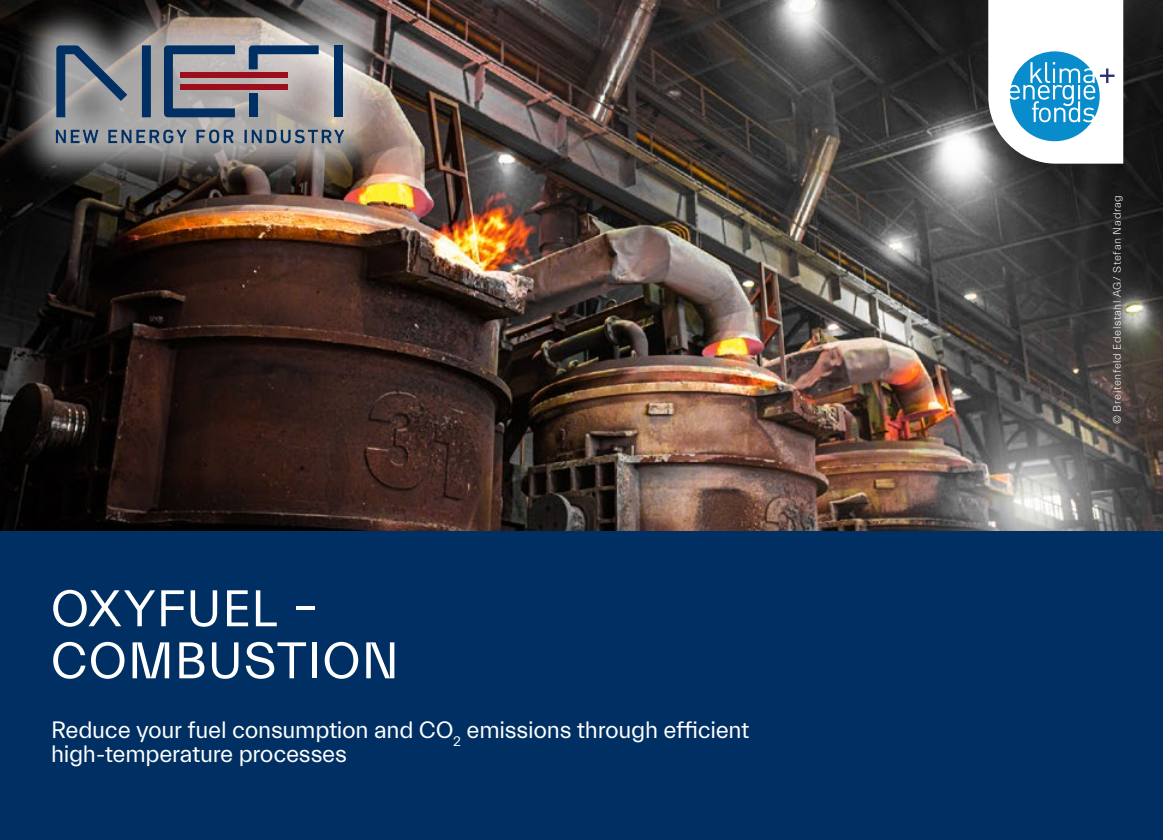
<style>
.page{position:relative;width:1163px;height:840px;background:#fff}
.page>*{position:absolute;margin:0;border:0;box-sizing:border-box;transform-origin:0 0}
.t1{font:52px/52px "Everett";letter-spacing:.01em;color:#fff}
.t2{font:24px/24px "Everett";letter-spacing:-.01em;color:#fff}
.t3{font:300 11px "Everett";letter-spacing:.055em;color:#fff}
</style>
<div class="page">
<div style="left:0;top:527px;width:1162px;height:312px;background:#003063"></div>
<img style="left:0;top:0;width:1162px;height:530px">
<div style="left:13px;top:2px;width:373px;height:184px;background:#fff;opacity:.65"></div>
<svg style="left:56px;top:45px;width:95px;height:72px;background:#707c8a"></svg>
<svg style="left:164px;top:45px;width:71px;height:72px;background:#708093"></svg>
<div style="left:334px;top:45px;width:9px;height:72px;background:#003063"></div>
<div style="left:180px;top:72px;width:107px;height:6px;background:#9d0e1c"></div>
<div style="left:249px;top:93px;width:9px;height:24px;background:#003063"></div>
<svg style="left:249px;top:45px;width:69px;height:24px;background:#74869b"></svg>
<div style="left:180px;top:84px;width:107px;height:6px;background:#9d0e1c"></div>
<svg style="left:56px;top:130px;width:42px;height:13px"></svg>
<svg style="left:108px;top:129px;width:79px;height:14px"></svg>
<svg style="left:196px;top:129px;width:38px;height:14px"></svg>
<svg style="left:244px;top:129px;width:100px;height:14px"></svg>
<svg style="left:988px;top:0;width:135px;height:163px"></svg>
<h1 class="t1" style="left:51px;top:583px;width:350px">OXYFUEL –<br>COMBUSTION</h1>
<p class="t2" style="left:51px;top:718px;width:700px">Reduce your fuel consumption and CO<sub>2</sub> emissions through efficient high-temperature processes</p>
<p class="t3" style="left:1111px;top:424px;width:230px;rotate:-90deg">© Breitenfeld Edelstahl AG/ Stefan Nadrag</p>
</div>
